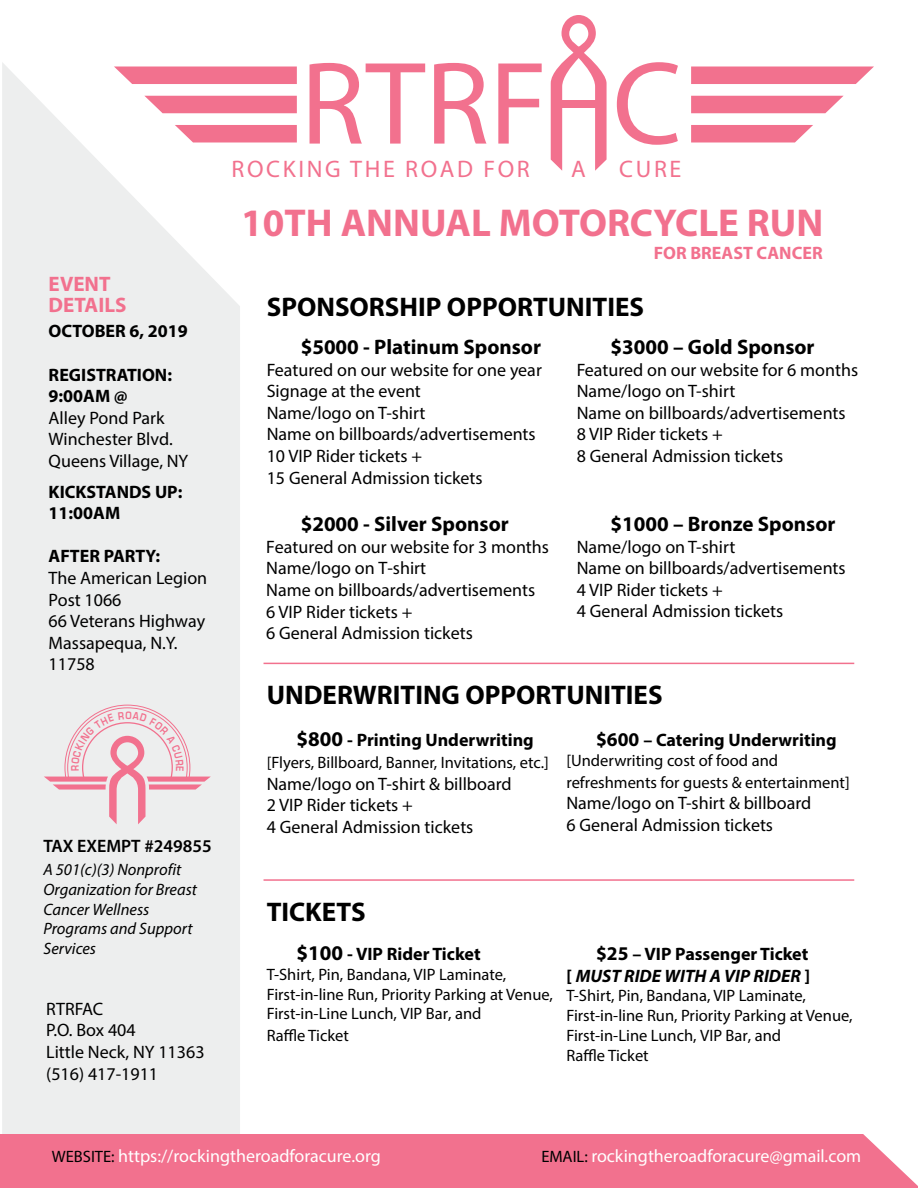
<style>
.page{position:relative;width:918px;height:1188px;background:#fff}
.page>*{position:absolute;margin:0;border:0;box-sizing:border-box;transform-origin:0 0}
.t1{font:700 39px "Myriad Pro";color:#f2718e}
.t2{font:700 27px "Myriad Pro";color:#000}
.t3{font:24px "Myriad Pro";letter-spacing:.11em;color:#f2718e}
.t4{font:700 21px "Myriad Pro";color:#000}
.t5{font:700 21px/21.6px "Myriad Pro";color:#f2718e}
.t6{font:18px/21.6px "Myriad Pro";color:#000}
.t7{font:700 18px/21.6px "Myriad Pro";color:#000}
.t8{font:18px "Myriad Pro";color:#fff}
.t9{font:600 18px "Myriad Pro";color:#000}
.t10{font:700 18px "Myriad Pro";color:#f2718e}
.t11{font:16.5px/19.8px "Myriad Pro";color:#000}
.t12{font:italic 16.5px/19.8px "Myriad Pro";color:#000}
.s1{font-size:21px}
.s2{font-size:19.5px}
.s3{font-style:italic}
.s4{font-size:16.5px;color:#000}
</style>
<div class="page">
<div style="left:0;top:1134px;width:918px;height:54px;background:#f2718e"></div>
<div style="left:691px;top:67px;width:183px;height:17px;background:#f2718e"></div>
<svg style="left:691px;top:125px;width:122px;height:17px;background:#f27b96"></svg>
<div style="left:691px;top:96px;width:152px;height:17px;background:#f2718e"></div>
<svg style="left:617px;top:62px;width:61px;height:83px"></svg>
<svg style="left:551px;top:15px;width:56px;height:156px"></svg>
<svg style="left:498px;top:64px;width:44px;height:80px"></svg>
<svg style="left:434px;top:63px;width:53px;height:81px"></svg>
<svg style="left:310px;top:63px;width:115px;height:81px"></svg>
<svg style="left:240px;top:67px;width:57px;height:17px"></svg>
<svg style="left:240px;top:125px;width:57px;height:17px"></svg>
<svg style="left:240px;top:96px;width:57px;height:17px"></svg>
<svg style="left:2px;top:63px;width:238px;height:1071px;background:#eeeded"></svg>
<hr style="left:264px;top:663px;width:590px;height:1px;background:#f2718e">
<hr style="left:264px;top:879px;width:590px;height:2px;background:#f2718e">
<svg style="left:44px;top:704px;width:167px;height:120px;background:#eddadf"></svg>
<h3 class="t3" style="left:232px;top:154px;width:300px">ROCKING THE ROAD FOR</h3>
<h3 class="t3" style="left:571px;top:154px;width:16px">A</h3>
<h3 class="t3" style="left:619px;top:154px;width:64px">CURE</h3>
<h1 class="t1" style="left:241px;top:198px;width:584px">10TH ANNUAL MOTORCYCLE RUN</h1>
<p class="t5" style="left:49px;top:272px;width:79px">EVENT<br>DETAILS</p>
<p class="t7" style="left:49px;top:320px;width:141px">OCTOBER 6, 2019</p>
<p class="t7" style="left:49px;top:363px;width:125px">REGISTRATION:<br>9:00AM @</p>
<p class="t6" style="left:49px;top:407px;width:141px">Alley Pond Park<br>Winchester Blvd.<br>Queens Village, NY</p>
<p class="t7" style="left:49px;top:480px;width:135px">KICKSTANDS UP:<br>11:00AM</p>
<p class="t7" style="left:49px;top:545px;width:113px">AFTER PARTY:</p>
<p class="t6" style="left:49px;top:567px;width:160px">The American Legion<br>Post 1066<br>66 Veterans Highway<br>Massapequa, N.Y.<br>11758</p>
<p class="t9" style="left:43px;top:834px;width:170px">TAX EXEMPT #249855</p>
<p class="t12" style="left:44px;top:859px;width:155px">A 501(c)(3) Nonprofit<br>Organization for Breast<br>Cancer Wellness<br>Programs and Support<br>Services</p>
<p class="t6" style="left:46px;top:998px;width:160px">RTRFAC<br>P.O. Box 404<br>Little Neck, NY 11363 (516) 417-1911</p>
<p class="t10" style="left:654px;top:241px;width:171px">FOR BREAST CANCER</p>
<h2 class="t2" style="left:267px;top:289px;width:379px">SPONSORSHIP OPPORTUNITIES</h2>
<p class="t4" style="left:301px;top:333px;width:242px">$5000 - Platinum Sponsor</p>
<p class="t6" style="left:267px;top:358px;width:277px">Featured on our website for one year<br>Signage at the event<br>Name/logo on T--hirt<br>Name on billboards/advertisements<br>10 VIP Rider tickets +<br>15 General Admission tickets</p>
<p class="t4" style="left:301px;top:510px;width:210px">$2000 - Silver Sponsor</p>
<p class="t6" style="left:266px;top:536px;width:284px">Featured on our website for 3 months<br>Name/logo on T-shirt<br>Name on billboards/advertisements<br>6 VIP Rider tickets +<br>6 General Admission tickets</p>
<p class="t4" style="left:611px;top:333px;width:205px">$3000 – Gold Sponsor</p>
<p class="t6" style="left:577px;top:358px;width:283px">Featured on our website for 6 months<br>Name/logo on T--hirt<br>Name on billboards/advertisements<br>8 VIP Rider tickets +<br>8 General Admission tickets</p>
<p class="t4" style="left:611px;top:510px;width:226px">$1000 – Bronze Sponsor</p>
<p class="t6" style="left:577px;top:536px;width:270px">Name/logo on T--hirt<br>Name on billboards/advertisements<br>4 VIP Rider tickets +<br>4 General Admission tickets</p>
<h2 class="t2" style="left:267px;top:677px;width:397px">UNDERWRITING OPPORTUNITIES</h2>
<p class="t7" style="left:296px;top:729px;width:239px"><span class="s1">$800</span> - Printing Underwriting</p>
<p class="t11" style="left:267px;top:752px;width:284px">[Flyers, Billboard, Banner, Invitations, etc.]</p>
<p class="t6" style="left:267px;top:773px;width:246px">Name/logo on T-shirt &amp; billboard<br>2 VIP Rider tickets +<br>4 General Admission tickets</p>
<p class="t7" style="left:596px;top:729px;width:242px"><span class="s2">$600</span> – Catering Underwriting</p>
<p class="t11" style="left:566px;top:750px;width:285px;line-height:21.6px">[Underwriting cost of food and refreshments for guests &amp; entertainment]</p>
<p class="t6" style="left:566px;top:792px;width:246px">Name/logo on T-shirt &amp; billboard<br>6 General Admission tickets</p>
<h2 class="t2" style="left:267px;top:894px;width:100px">TICKETS</h2>
<p class="t7" style="left:296px;top:943px;width:186px"><span class="s1">$100</span> - VIP Rider Ticket</p>
<p class="t11" style="left:267px;top:964px;width:288px">T-Shirt, Pin, Bandana, VIP Laminate,<br>First-in-line Run, Priority Parking at Venue,<br>First-in-Line Lunch, VIP Bar, and</p>
<p class="t11" style="left:267px;top:1025px;width:84px">Raffle Ticket</p>
<p class="t7" style="left:566px;top:943px;width:245px;text-align:right"><span class="s2">$25</span> – VIP Passenger Ticket<br>[ <span class="s3">MUST RIDE WITH A VIP RIDER</span> ]</p>
<p class="t11" style="left:566px;top:986px;width:288px">T-Shirt, Pin, Bandana, VIP Laminate, First-in-line Run, Priority Parking at Venue, First-in-Line Lunch, VIP Bar, and<br>Raffle Ticket</p>
<p class="t8" style="left:52px;top:1145px;width:330px"><span class="s4">WEBSITE:</span> https://rockingtheroadforacure.org</p>
<p class="t8" style="left:541px;top:1145px;width:321px"><span class="s4">EMAIL:</span> rockingtheroadforacure@gmail.com</p>
</div>
